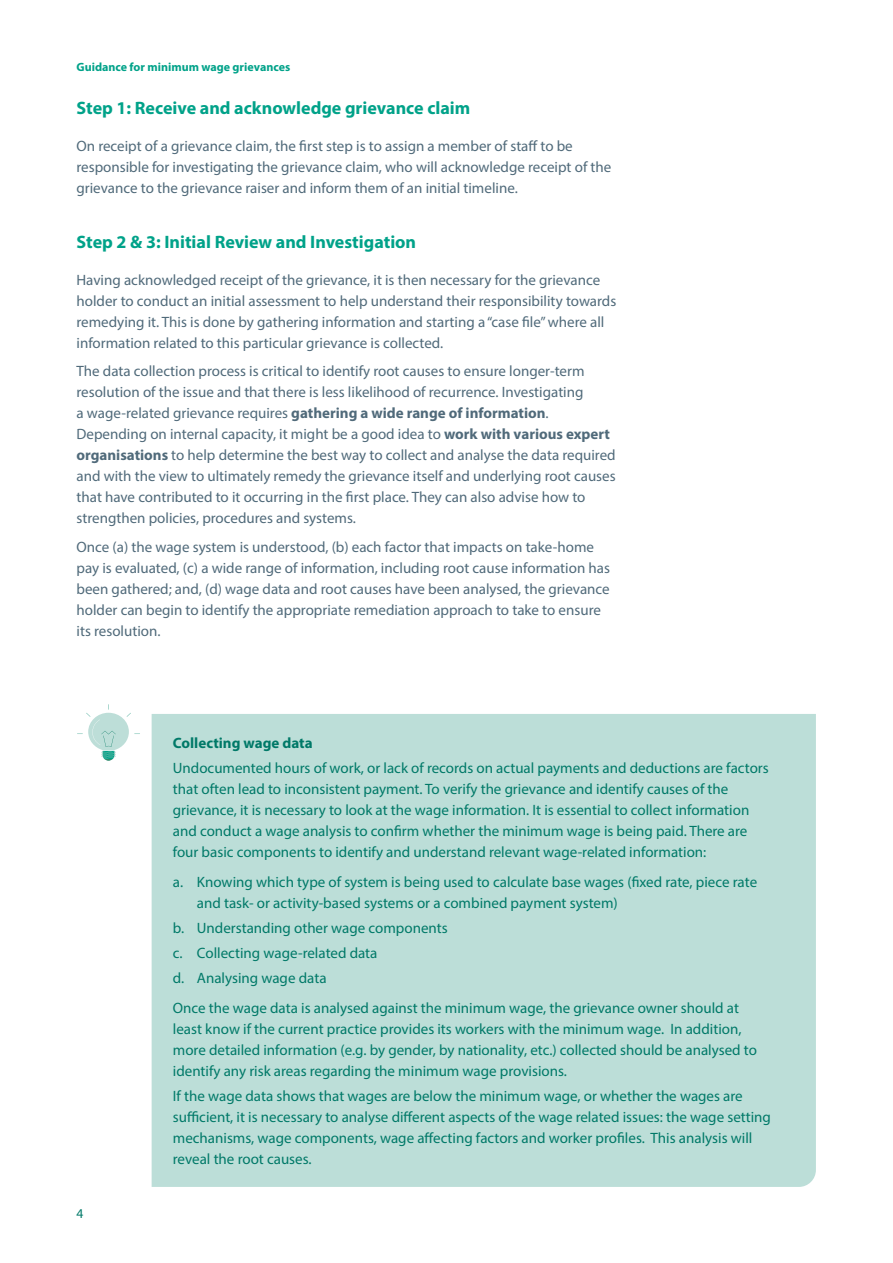
<style>
.page{position:relative;width:893px;height:1263px;background:#fff}
.page>*{position:absolute;margin:0;border:0;box-sizing:border-box;transform-origin:0 0}
.Subtitle__12pt{font:700 18px "Myriad Pro";color:#00a289}
.Main_Text__10pt{font:15px/21px "Myriad Pro";color:#506a7a}
.Box_Text_Dark_Green{font:15px/21px "Myriad Pro";color:#007968}
.Box_Text__White{font:15px/21px "Myriad Pro";color:#007968}
.Box_Text__White-2{font:700 15px "Myriad Pro";color:#007968}
.t1{font:13.5px "Myriad Pro";color:#007968}
.t2{font:700 12px "Myriad Pro";color:#00a289}
.s1{font-weight:700}
</style>
<div class="page">
<div style="left:152px;top:714px;width:664px;height:473px;background:#bcded8"></div>
<svg style="left:77px;top:704px;width:63px;height:57px"></svg>
<p class="t2" style="left:77px;top:59px;width:215px">Guidance for minimum wage grievances</p>
<p class="Subtitle__12pt" style="left:77px;top:96px;width:395px">Step 1: Receive and acknowledge grievance claim</p>
<p class="Main_Text__10pt" style="left:77px;top:135px;width:536px">On receipt of a grievance claim, the first step is to assign a member of staff to be responsible for investigating the grievance claim, who will acknowledge receipt of the grievance to the grievance raiser and inform them of an initial timeline.</p>
<p class="Subtitle__12pt" style="left:77px;top:230px;width:341px">Step 2 &amp; 3: Initial Review and Investigation</p>
<p class="Main_Text__10pt" style="left:77px;top:269px;width:541px">Having acknowledged receipt of the grievance, it is then necessary for the grievance holder to conduct an initial assessment to help understand their responsibility towards remedying it. This is done by gathering information and starting a “case file” where all information related to this particular grievance is collected.</p>
<p class="Main_Text__10pt" style="left:77px;top:361px;width:541px">The data collection process is critical to identify root causes to ensure longer-term resolution of the issue and that there is less likelihood of recurrence. Investigating<br>a wage-related grievance requires <span class="s1">gathering a wide range of information</span>.<br>Depending on internal capacity, it might be a good idea to <span class="s1">work with various expert organisations</span> to help determine the best way to collect and analyse the data required and with the view to ultimately remedy the grievance itself and underlying root causes that have contributed to it occurring in the first place. They can also advise how to strengthen policies, procedures and systems.</p>
<p class="Main_Text__10pt" style="left:77px;top:536px;width:535px">Once (a) the wage system is understood, (b) each factor that impacts on take-home pay is evaluated, (c) a wide range of information, including root cause information has been gathered; and, (d) wage data and root causes have been analysed, the grievance holder can begin to identify the appropriate remediation approach to take to ensure its resolution.</p>
<p class="t1" style="left:77px;top:1205px;width:8px">4</p>
<p class="Box_Text__White-2" style="left:173px;top:733px;width:141px">Collecting wage data</p>
<p class="Box_Text_Dark_Green" style="left:173px;top:757px;width:597px">Undocumented hours of work, or lack of records on actual payments and deductions are factors that often lead to inconsistent payment. To verify the grievance and identify causes of the grievance, it is necessary to look at the wage information. It is essential to collect information and conduct a wage analysis to confirm whether the minimum wage is being paid. There are four basic components to identify and understand relevant wage-related information:</p>
<p class="Box_Text_Dark_Green" style="left:197px;top:871px;width:562px;text-indent:-24px">a. Knowing which type of system is being used to calculate base wages (fixed rate, piece rate and task- or activity-based systems or a combined payment system)</p>
<p class="Box_Text_Dark_Green" style="left:173px;top:917px;width:276px">b. Understanding other wage components</p>
<p class="Box_Text_Dark_Green" style="left:173px;top:942px;width:206px">c. Collecting wage-related data</p>
<p class="Box_Text_Dark_Green" style="left:173px;top:968px;width:155px">d. Analysing wage data</p>
<p class="Box_Text__White" style="left:173px;top:997px;width:586px">Once the wage data is analysed against the minimum wage, the grievance owner should at least know if the current practice provides its workers with the minimum wage. In addition, more detailed information (e.g. by gender, by nationality, etc.) collected should be analysed to identify any risk areas regarding the minimum wage provisions.</p>
<p class="Box_Text__White" style="left:173px;top:1085px;width:600px">If the wage data shows that wages are below the minimum wage, or whether the wages are sufficient, it is necessary to analyse different aspects of the wage related issues: the wage setting mechanisms, wage components, wage affecting factors and worker profiles. This analysis will reveal the root causes.</p>
</div>
